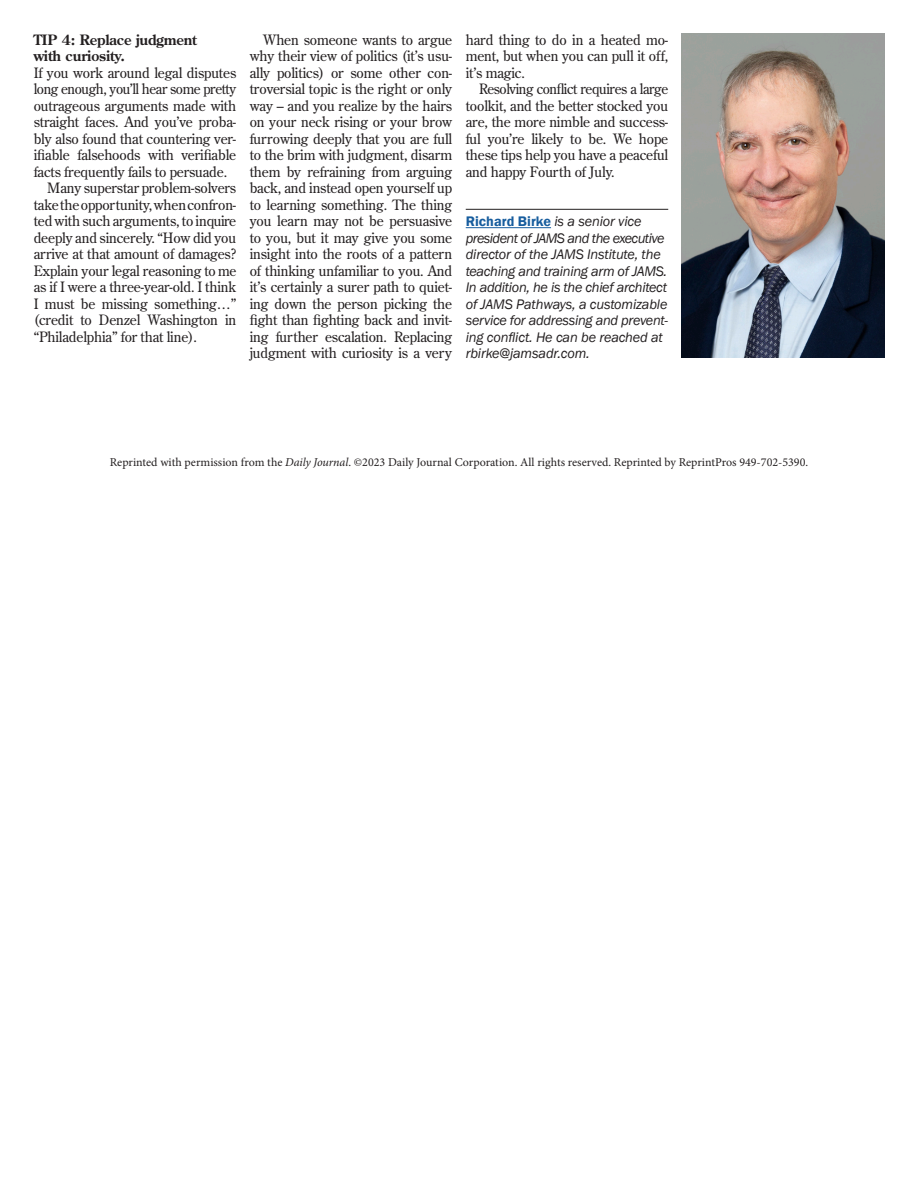
<style>
.page{position:relative;width:918px;height:1188px;background:#fff}
.page>*{position:absolute;margin:0;border:0;box-sizing:border-box;transform-origin:0 0}
.t1{font:14.25px/16.5px "Century Old Style Std";letter-spacing:-.01em;color:#231f20;text-align:justify}
.t2{font:italic 14.25px/16.5px "Franklin Gothic";letter-spacing:-.02em;color:#231f20}
.t3{font:14.25px/16.5px "Century Old Style Std";letter-spacing:-.01em;color:#231f20;text-align:justify;scale:.96 1}
.t4{font:700 14.25px/16.5px "Century Old Style Std";letter-spacing:-.01em;color:#231f20}
.t5{font:12px "Minion Pro";color:#231f20}
.s1{font-weight:600;font-style:normal;color:#175d9e}
.s2{font-style:italic}
</style>
<div class="page">
<img style="left:682px;top:34px;width:202px;height:324px">
<hr style="left:466px;top:227px;width:85px;height:1px;background:#175d9e">
<hr style="left:466px;top:209px;width:202px;height:1px;background:#231f20">
<p class="t4" style="left:34px;top:31px;width:165px">TIP 4: Replace judgment with curiosity.</p>
<p class="t1" style="left:34px;top:64px;width:204px">If you work around legal disputes long enough, you’ll hear some pretty outrageous arguments made with straight faces. And you’ve proba&shy;bly also found that countering ver&shy;ifiable falsehoods with verifiable facts frequently fails to persuade.</p>
<p class="t1" style="left:34px;top:180px;width:204px;text-indent:14px">Many superstar problem-solvers take the opportunity, when confron&shy;ted with such arguments, to inquire deeply and sincerely. “How did you arrive at that amount of damages?<br>Explain your legal reasoning to me as if I were a three-year-old. I think I must be missing something…” (credit to Denzel Washington in “Philadelphia” for that line).</p>
<p class="t1" style="left:250px;top:31px;width:204px;text-indent:14px">When someone wants to argue why their view of politics (it’s usu&shy;ally politics) or some other con&shy;troversial topic is the right or only way – and you realize by the hairs on your neck rising or your brow furrowing deeply that you are full to the brim with judgment, disarm them by refraining from arguing back, and instead open yourself up to learning something. The thing you learn may not be persuasive to you, but it may give you some insight into the roots of a pattern of thinking unfamiliar to you. And it’s certainly a surer path to quiet&shy;ing down the person picking the fight than fighting back and invit&shy;ing further escalation. Replacing judgment with curiosity is a very</p>
<p class="t1" style="left:466px;top:31px;width:204px">hard thing to do in a heated mo&shy;ment, but when you can pull it off, it’s magic.</p>
<p class="t3" style="left:466px;top:81px;width:212px;text-indent:14px">Resolving conflict requires a large toolkit, and the better stocked you are, the more nimble and success&shy;ful you’re likely to be. We hope these tips help you have a peaceful and happy Fourth of July.</p>
<p class="t2" style="left:466px;top:213px;width:204px"><span class="s1">Richard Birke</span> is a senior vice president of JAMS and the executive director of the JAMS Institute, the teaching and training arm of JAMS.<br>In addition, he is the chief architect of JAMS Pathways, a customizable service for addressing and prevent&shy;ing conflict. He can be reached at rbirke@jamsadr.com.</p>
<p class="t5" style="left:110px;top:454px;width:700px">Reprinted with permission from the <span class="s2">Daily Journal</span>. ©2023 Daily Journal Corporation. All rights reserved. Reprinted by ReprintPros 949-702-5390.</p>
</div>
